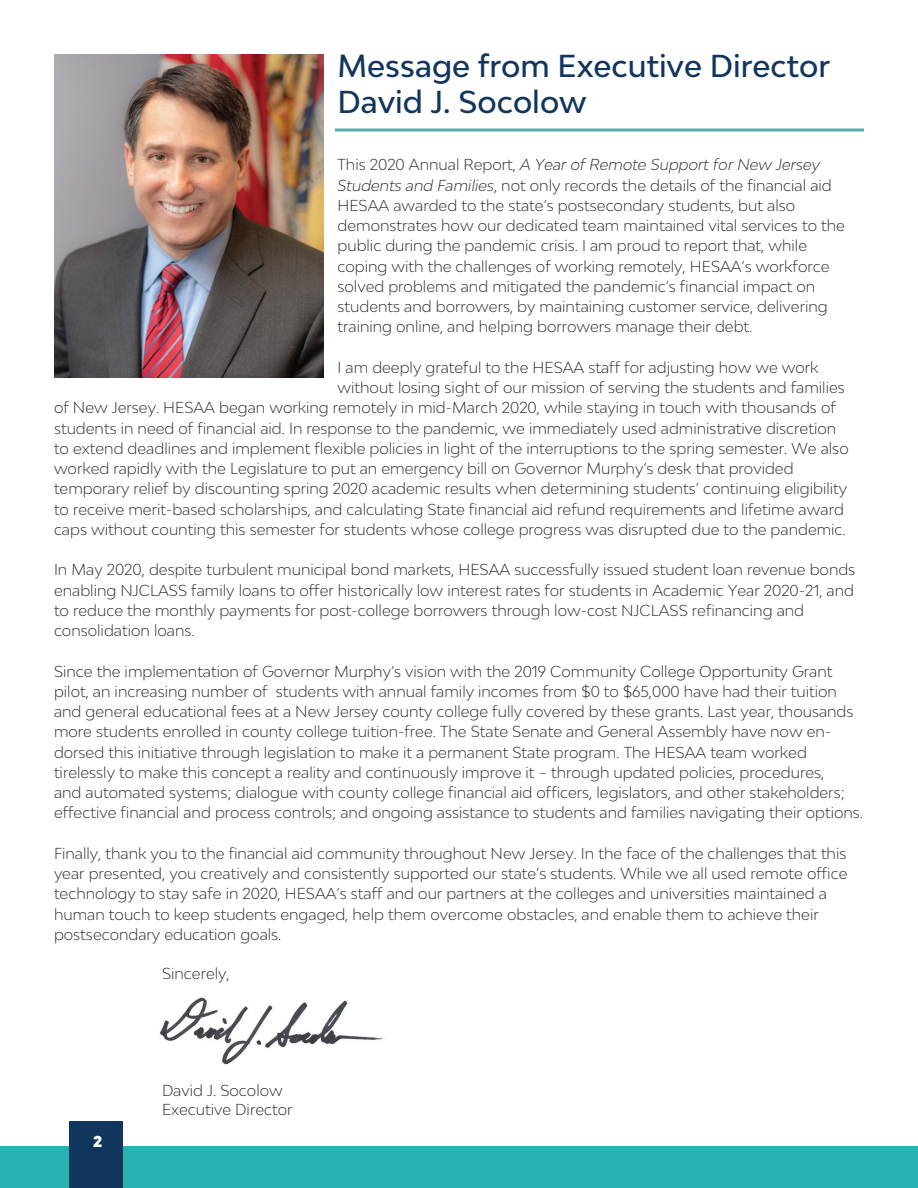
<style>
.page{position:relative;width:918px;height:1188px;background:#fff}
.page>*{position:absolute;margin:0;border:0;box-sizing:border-box;transform-origin:0 0}
.t1{font:500 30px/36px "Bw Modelica";color:#11365e}
.t2{font:300 15px/20.2px "Bw Modelica";color:#231f20}
.t3{font:900 15px "Bw Modelica";color:#fff}
.s1{font-style:italic}
</style>
<div class="page">
<div style="left:0;top:1147px;width:917px;height:41px;background:#28b2b2"></div>
<hr style="left:54px;top:129px;width:810px;height:3px;background:#54aeb0">
<div style="left:69px;top:1121px;width:54px;height:67px;background:#11365e"></div>
<img style="left:160px;top:997px;width:225px;height:67px">
<img style="left:54px;top:54px;width:270px;height:324px">
<div style="left:324px;top:54px;width:11px;height:256px;background:#fff"></div>
<p class="t1" style="left:338px;top:48px;width:494px">Message from Executive Director<br>David J. Socolow</p>
<p class="t2" style="left:338px;top:154px;width:509px">This 2020 Annual Report, <span class="s1">A Year of Remote Support for New Jersey Students and Families</span>, not only records the details of the financial aid HESAA awarded to the state’s postsecondary students, but also demonstrates how our dedicated team maintained vital services to the public during the pandemic crisis. I am proud to report that, while coping with the challenges of working remotely, HESAA’s workforce solved problems and mitigated the pandemic’s financial impact on students and borrowers, by maintaining customer service, delivering training online, and helping borrowers manage their debt.</p>
<p class="t2" style="left:338px;top:357px;width:483px">I am deeply grateful to the HESAA staff for adjusting how we work</p>
<p class="t2" style="left:338px;top:377px;width:509px">without losing sight of our mission of serving the students and families</p>
<p class="t2" style="left:54px;top:397px;width:783px">of New Jersey. HESAA began working remotely in mid-March 2020, while staying in touch with thousands of</p>
<p class="t2" style="left:54px;top:417px;width:784px">students in need of financial aid. In response to the pandemic, we immediately used administrative discretion</p>
<p class="t2" style="left:54px;top:438px;width:796px">to extend deadlines and implement flexible policies in light of the interruptions to the spring semester. We also</p>
<p class="t2" style="left:54px;top:458px;width:741px">worked rapidly with the Legislature to put an emergency bill on Governor Murphy’s desk that provided</p>
<p class="t2" style="left:54px;top:478px;width:795px">temporary relief by discounting spring 2020 academic results when determining students’ continuing eligibility</p>
<p class="t2" style="left:54px;top:498px;width:791px">to receive merit-based scholarships, and calculating State financial aid refund requirements and lifetime award</p>
<p class="t2" style="left:54px;top:519px;width:793px">caps without counting this semester for students whose college progress was disrupted due to the pandemic.</p>
<p class="t2" style="left:54px;top:559px;width:803px">In May 2020, despite turbulent municipal bond markets, HESAA successfully issued student loan revenue bonds enabling NJCLASS family loans to offer historically low interest rates for students in Academic Year 2020-21, and to reduce the monthly payments for post-college borrowers through low-cost NJCLASS refinancing and consolidation loans.</p>
<p class="t2" style="left:54px;top:660px;width:811px">Since the implementation of Governor Murphy’s vision with the 2019 Community College Opportunity Grant pilot, an increasing number of students with annual family incomes from $0 to $65,000 have had their tuition and general educational fees at a New Jersey county college fully covered by these grants. Last year, thousands more students enrolled in county college tuition-free. The State Senate and General Assembly have now en&shy;dorsed this initiative through legislation to make it a permanent State program. The HESAA team worked tirelessly to make this concept a reality and continuously improve it – through updated policies, procedures,<br>and automated systems; dialogue with county college financial aid officers, legislators, and other stakeholders; effective financial and process controls; and ongoing assistance to students and families navigating their options.</p>
<p class="t2" style="left:54px;top:843px;width:795px">Finally, thank you to the financial aid community throughout New Jersey. In the face of the challenges that this year presented, you creatively and consistently supported our state’s students. While we all used remote office technology to stay safe in 2020, HESAA’s staff and our partners at the colleges and universities maintained a human touch to keep students engaged, help them overcome obstacles, and enable them to achieve their postsecondary education goals.</p>
<p class="t2" style="left:162px;top:963px;width:69px">Sincerely,</p>
<p class="t3" style="left:93px;top:1132px;width:11px">2</p>
<p class="t2" style="left:162px;top:1080px;width:132px;line-height:19.5px">David J. Socolow<br>Executive Director</p>
</div>
